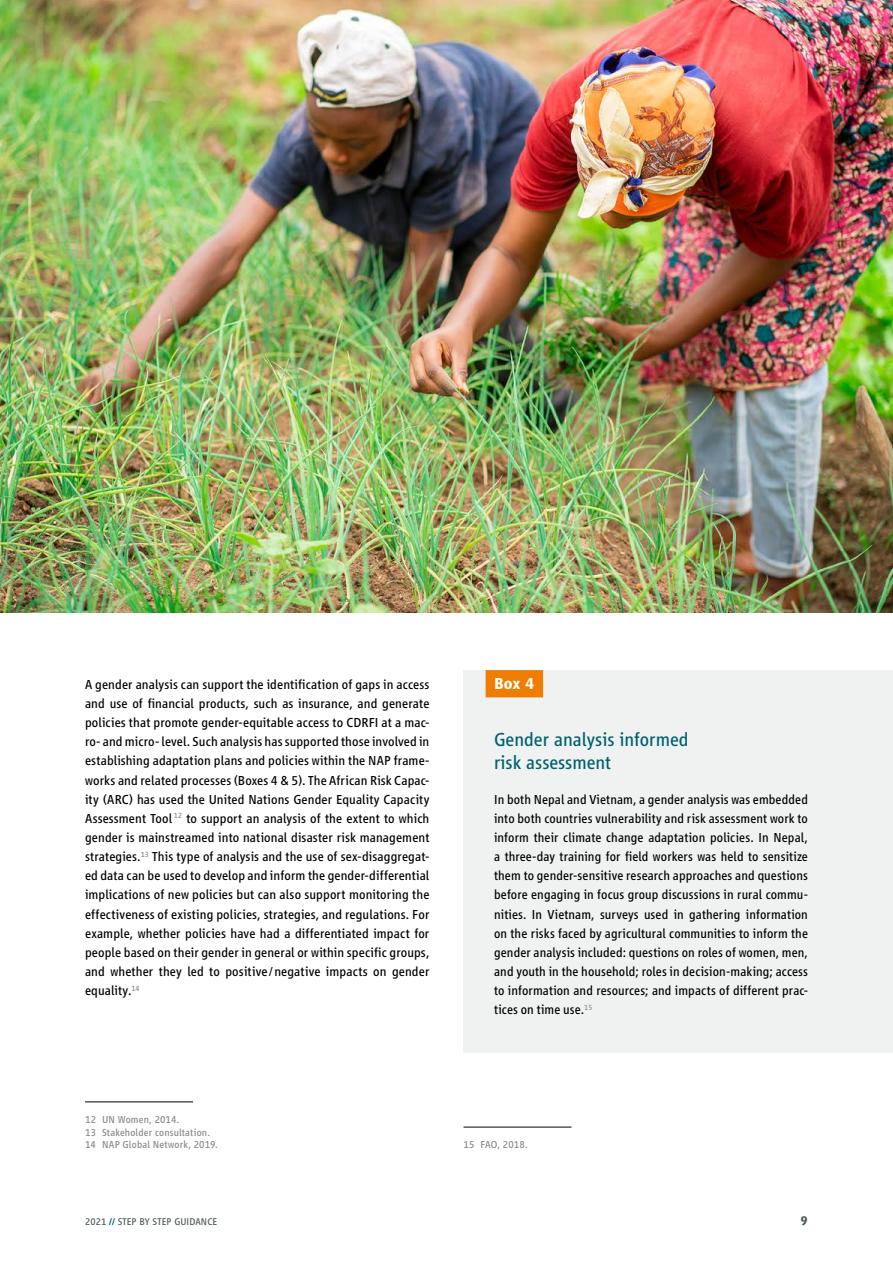
<style>
.page{position:relative;width:893px;height:1263px;background:#fff}
.page>*{position:absolute;margin:0;border:0;box-sizing:border-box;transform-origin:0 0}
.t1{font:19.5px/22.5px "Vialog LT Pro";color:#00616f}
.t2{font:700 16.5px "Vialog LT Pro";color:#fff}
.t3{font:13.5px/19.2px "Vialog LT Pro";letter-spacing:.01em;color:#000;text-align:justify}
.t4{font:700 13.2px "Vialog LT Pro";color:#4e5a57}
.t5{font:10.5px/12.6px "Vialog LT Pro";letter-spacing:.015em;color:#878787}
.t6{font:10.2px "Vialog LT Pro";letter-spacing:.01em;color:#4e5a57}
.s1{font-weight:700;color:#00616f}
</style>
<div class="page">
<div style="left:463px;top:670px;width:430px;height:382px;background:#f0f2f2"></div>
<div style="left:486px;top:670px;width:57px;height:27px;background:#ef7d00"></div>
<hr style="left:463px;top:1127px;width:108px;height:1px;background:#000">
<hr style="left:85px;top:1101px;width:108px;height:1px;background:#000">
<img style="left:0;top:0;width:893px;height:612px">
<p class="t3" style="left:85px;top:675px;width:346px">A gender analysis can support the identification of gaps in access and use of financial products, such as insurance, and generate policies that promote gender-equitable access to CDRFI at a mac&shy;ro- and micro- level. Such analysis has supported those involved in establishing adaptation plans and policies within the NAP frame&shy;works and related processes (Boxes 4 &amp; 5). The African Risk Capac&shy;ity (ARC) has used the United Nations Gender Equality Capacity Assessment Tool <sup>12</sup> to support an analysis of the extent to which gender is mainstreamed into national disaster risk management strategies.<sup>13</sup> This type of analysis and the use of sex-disaggregat&shy;ed data can be used to develop and inform the gender-differential implications of new policies but can also support monitoring the effectiveness of existing policies, strategies, and regulations. For example, whether policies have had a differentiated impact for people based on their gender in general or within specific groups, and whether they led to positive /negative impacts on gender equality.<sup>14</sup></p>
<p class="t2" style="left:494px;top:674px;width:42px">Box 4</p>
<h1 class="t1" style="left:494px;top:729px;width:196px">Gender analysis informed risk assessment</h1>
<p class="t3" style="left:494px;top:790px;width:315px">In both Nepal and Vietnam, a gender analysis was embedded into both countries vulnerability and risk assessment work to inform their climate change adaptation policies. In Nepal, a three-day training for field workers was held to sensitize them to gender-sensitive research approaches and questions before engaging in focus group discussions in rural commu&shy;nities. In Vietnam, surveys used in gathering information on the risks faced by agricultural communities to inform the gender analysis included: questions on roles of women, men, and youth in the household; roles in decision-making; access to information and resources; and impacts of different prac&shy;tices on time use.<sup>15</sup></p>
<p class="t5" style="left:85px;top:1113px;width:134px">12 UN Women, 2014.<br>13 Stakeholder consultation.<br>14 NAP Global Network, 2019.</p>
<p class="t5" style="left:463px;top:1138px;width:66px">15 FAO, 2018.</p>
<p class="t6" style="left:85px;top:1216px;width:134px">2021 <span class="s1">//</span> STEP BY STEP GUIDANCE</p>
<p class="t4" style="left:801px;top:1213px;width:9px">9</p>
</div>
